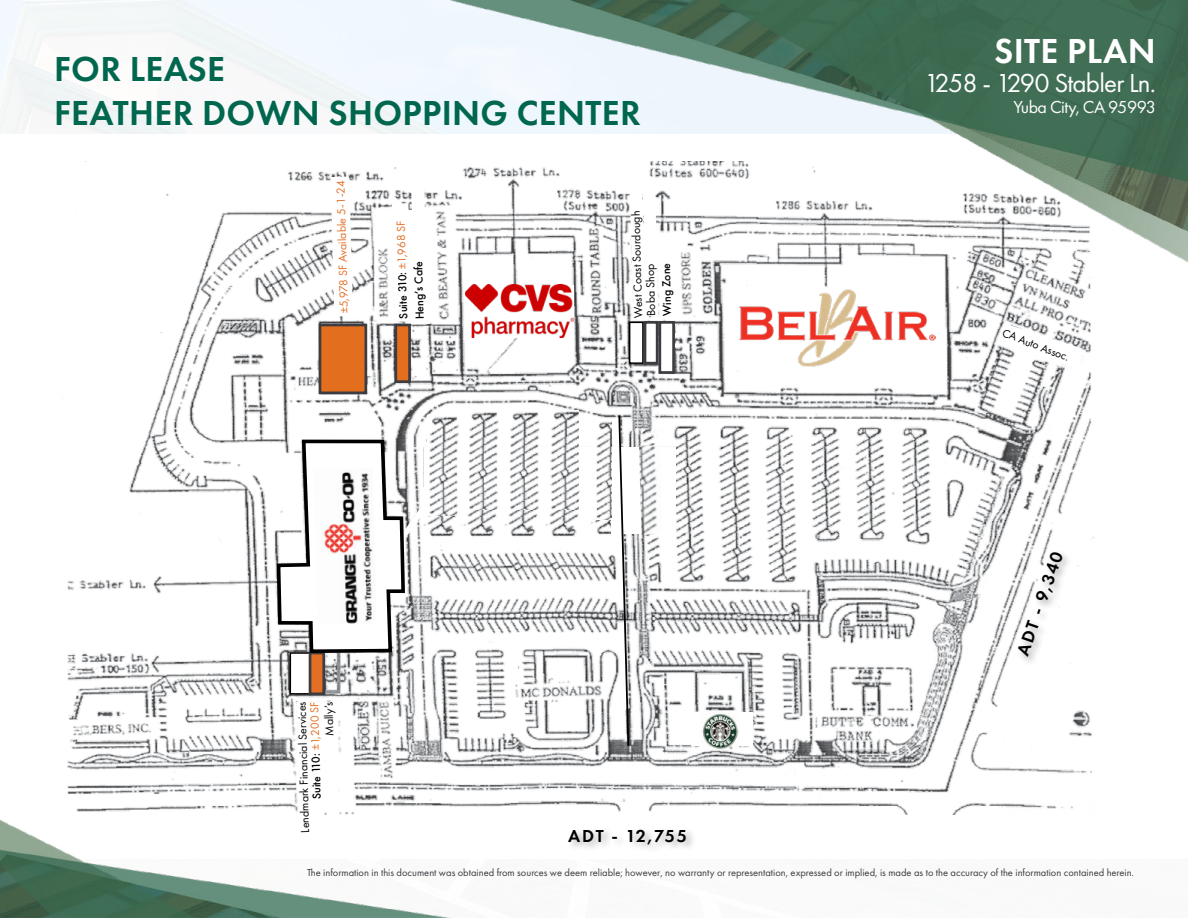
<style>
.page{position:relative;width:1188px;height:918px;background:#fff}
.page>*{position:absolute;margin:0;border:0;box-sizing:border-box;transform-origin:0 0}
.t1{font:600 36px/43.2px "Futura PT";letter-spacing:.01em;color:#00674e}
.t2{font:600 36px "Futura PT";letter-spacing:.01em;color:#fff}
.t3{font:27px "Futura PT";letter-spacing:-.03em;color:#fff}
.t4{font:600 18px "Futura PT";letter-spacing:.09em;color:#000}
.t5{font:18px "Futura PT";letter-spacing:-.03em;color:#fff}
.t6{font:500 12px/13.8px "Futura PT";color:#000;text-align:right}
.t7{font:12px/13.2px "Futura PT";color:#000}
.t8{font:12px "Futura PT";color:#e26f25}
.t9{font:11.7px "Futura PT";color:#000}
.t10{font:10.5px "Futura PT";color:#3c3c41}
.s1{font-weight:400;color:#e26f25}
.s2{font-weight:400}
</style>
<div class="page">
<img style="left:0;top:0;width:1188px;height:918px">
<h1 class="t1" style="left:54px;top:47px;width:588px">FOR LEASE<br>FEATHER DOWN SHOPPING CENTER</h1>
<p class="t8" style="left:336px;top:314px;width:134px;rotate:-91deg">±5,978 SF Available 5-1-24</p>
<p class="t6" style="left:396px;top:319px;width:100px;rotate:-91deg">Suite 310: <span class="s1">±1,968 SF</span></p>
<p class="t6" style="left:413px;top:320px;width:60px;rotate:-91deg">Heng’s Cafe</p>
<p class="t7" style="left:631px;top:319px;width:109px;rotate:-91deg">West Coast Sourdough<br>Boba Shop</p>
<p class="t6" style="left:660px;top:316px;width:55px;rotate:-91deg">Wing Zone</p>
<p class="t7" style="left:298px;top:833px;width:133px;rotate:-91deg">Lendmark Financial Services</p>
<p class="t6" style="left:310px;top:799px;width:99px;rotate:-91deg">Suite 110: <span class="s1">±1,200 SF<br></span><span class="s2">Mally’s</span></p>
<h3 class="t4" style="left:568px;top:824px;width:120px">ADT - 12,755</h3>
<h1 class="t2" style="left:994px;top:28px;width:163px">SITE PLAN</h1>
<h2 class="t3" style="left:924px;top:67px;width:233px">1258 - 1290 Stabler Ln.</h2>
<h3 class="t5" style="left:1014px;top:97px;width:144px">Yuba City, CA 95993</h3>
<p class="t9" style="left:1005px;top:326px;width:72px;rotate:21deg">CA Auto Assoc.</p>
<h3 class="t4" style="left:1012px;top:652px;width:111px;rotate:-71deg">ADT - 9,340</h3>
<p class="t10" style="left:307px;top:866px;width:828px">The information in this document was obtained from sources we deem reliable; however, no warranty or representation, expressed or implied, is made as to the accuracy of the information contained herein.</p>
</div>
